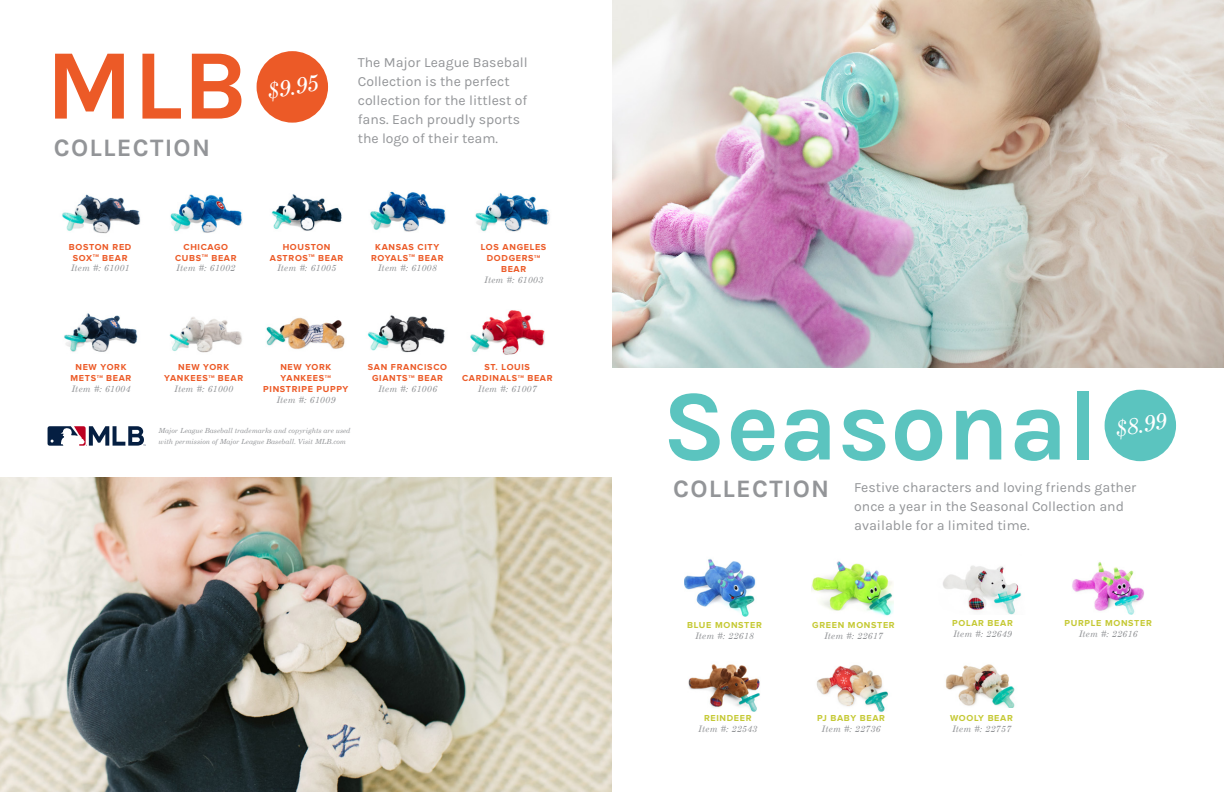
<style>
.page{position:relative;width:1224px;height:792px;background:#fff}
.page>*{position:absolute;margin:0;border:0;box-sizing:border-box;transform-origin:0 0}
.t1{font:700 100px "Karla";color:#5bc4bf}
.t2{font:700 100px "Karla";color:#ec5a27}
.t3{font:700 25.1px "Karla";letter-spacing:.05em;color:#939598}
.t4{font:italic 22.8px "Century Schoolbook";color:#fff}
.t5{font:14px/19px "Karla";color:#939598}
.t6{font:700 9px/10.8px "Proxima Nova";letter-spacing:.075em;color:#ec5a27;text-align:center}
.t7{font:italic 9px "Century Schoolbook";letter-spacing:.02em;color:#939598}
.t8{font:700 9px "Proxima Nova";letter-spacing:.075em;color:#c5c934}
.t9{font:italic 7px/11px "Century Schoolbook";color:#939598}
</style>
<div class="page">
<img style="left:62px;top:194px;width:79px;height:40px">
<img style="left:170px;top:194px;width:73px;height:39px">
<img style="left:271px;top:194px;width:71px;height:37px">
<img style="left:370px;top:191px;width:76px;height:41px">
<img style="left:475px;top:192px;width:75px;height:40px">
<img style="left:64px;top:313px;width:74px;height:39px">
<img style="left:169px;top:317px;width:73px;height:36px">
<img style="left:266px;top:317px;width:79px;height:32px">
<img style="left:367px;top:315px;width:78px;height:38px">
<img style="left:470px;top:310px;width:75px;height:45px">
<img style="left:688px;top:664px;width:72px;height:48px">
<img style="left:1072px;top:562px;width:72px;height:53px">
<img style="left:945px;top:664px;width:70px;height:44px">
<img style="left:816px;top:665px;width:73px;height:47px">
<img style="left:0;top:477px;width:612px;height:315px">
<div style="left:257px;top:51px;width:71px;height:72px;background:#ec5a27;border-radius:50%"></div>
<svg style="left:48px;top:426px;width:98px;height:20px"></svg>
<div style="left:1105px;top:390px;width:71px;height:71px;background:#5bc4bf;border-radius:50%"></div>
<img style="left:612px;top:0;width:612px;height:368px">
<img style="left:684px;top:558px;width:72px;height:59px">
<img style="left:812px;top:561px;width:82px;height:55px">
<img style="left:943px;top:565px;width:79px;height:50px">
<h1 class="t2" style="left:46px;top:27px;width:203px">MLB</h1>
<h2 class="t3" style="left:54px;top:133px;width:158px">COLLECTION</h2>
<h3 class="t4" style="left:264px;top:77px;width:54px;rotate:-10deg">$9.95</h3>
<h3 class="t5" style="left:358px;top:53px;width:171px">The Major League Baseball<br>Collection is the perfect collection for the littlest of fans. Each proudly sports</h3>
<h3 class="t5" style="left:358px;top:129px;width:142px">the logo of their team.</h3>
<p class="t6" style="left:69px;top:242px;width:64px">BOSTON RED<br>SOX<sup>TM</sup> BEAR</p>
<p class="t7" style="left:71px;top:263px;width:60px">Item #: 61001</p>
<p class="t6" style="left:71px;top:362px;width:62px">NEW YORK<br>METS<sup>TM</sup> BEAR</p>
<p class="t7" style="left:71px;top:383px;width:60px">Item #: 61004</p>
<p class="t6" style="left:175px;top:242px;width:63px">CHICAGO<br>CUBS<sup>TM</sup> BEAR</p>
<p class="t7" style="left:176px;top:263px;width:60px">Item #: 61002</p>
<p class="t6" style="left:270px;top:242px;width:75px">HOUSTON<br>ASTROS<sup>TM</sup> BEAR</p>
<p class="t7" style="left:277px;top:263px;width:60px">Item #: 61005</p>
<p class="t6" style="left:371px;top:242px;width:74px">KANSAS CITY<br>ROYALS<sup>TM</sup> BEAR</p>
<p class="t7" style="left:378px;top:263px;width:60px">Item #: 61008</p>
<p class="t6" style="left:481px;top:242px;width:67px">LOS ANGELES<br>DODGERS<sup>TM<br></sup>BEAR</p>
<p class="t7" style="left:484px;top:274px;width:60px">Item #: 61003</p>
<p class="t6" style="left:164px;top:362px;width:80px">NEW YORK<br>YANKEES<sup>TM</sup> BEAR</p>
<p class="t7" style="left:174px;top:383px;width:60px">Item #: 61000</p>
<p class="t6" style="left:263px;top:362px;width:87px">NEW YORK<br>YANKEES<sup>TM<br></sup>PINSTRIPE PUPPY</p>
<p class="t7" style="left:276px;top:394px;width:60px">Item #: 61009</p>
<p class="t6" style="left:368px;top:362px;width:81px">SAN FRANCISCO<br>GIANTS<sup>TM</sup> BEAR</p>
<p class="t7" style="left:378px;top:383px;width:60px">Item #: 61006</p>
<p class="t6" style="left:462px;top:362px;width:92px">ST. LOUIS<br>CARDINALS<sup>TM</sup> BEAR</p>
<p class="t7" style="left:478px;top:383px;width:60px">Item #: 61007</p>
<p class="t9" style="left:159px;top:425px;width:193px">Major League Baseball trademarks and copyrights are used with permission of Major League Baseball. Visit MLB.com</p>
<h1 class="t1" style="left:662px;top:368px;width:437px">Seasonal</h1>
<h2 class="t3" style="left:673px;top:474px;width:158px">COLLECTION</h2>
<h3 class="t4" style="left:1112px;top:416px;width:54px;rotate:-10deg">$8.99</h3>
<h3 class="t5" style="left:854px;top:478px;width:284px">Festive characters and loving friends gather once a year in the Seasonal Collection and available for a limited time.</h3>
<p class="t8" style="left:687px;top:621px;width:76px">BLUE MONSTER</p>
<p class="t7" style="left:695px;top:630px;width:60px">Item #: 22618</p>
<p class="t8" style="left:704px;top:714px;width:49px">REINDEER</p>
<p class="t7" style="left:698px;top:723px;width:60px">Item #: 22543</p>
<p class="t8" style="left:812px;top:621px;width:84px">GREEN MONSTER</p>
<p class="t7" style="left:824px;top:630px;width:60px">Item #: 22617</p>
<p class="t8" style="left:817px;top:714px;width:69px">PJ BABY BEAR</p>
<p class="t7" style="left:822px;top:723px;width:60px">Item #: 22736</p>
<p class="t8" style="left:952px;top:619px;width:62px">POLAR BEAR</p>
<p class="t7" style="left:953px;top:628px;width:60px">Item #: 22649</p>
<p class="t8" style="left:950px;top:714px;width:64px">WOOLY BEAR</p>
<p class="t7" style="left:952px;top:723px;width:60px">Item #: 22757</p>
<p class="t8" style="left:1065px;top:619px;width:89px">PURPLE MONSTER</p>
<p class="t7" style="left:1079px;top:628px;width:60px">Item #: 22616</p>
</div>
